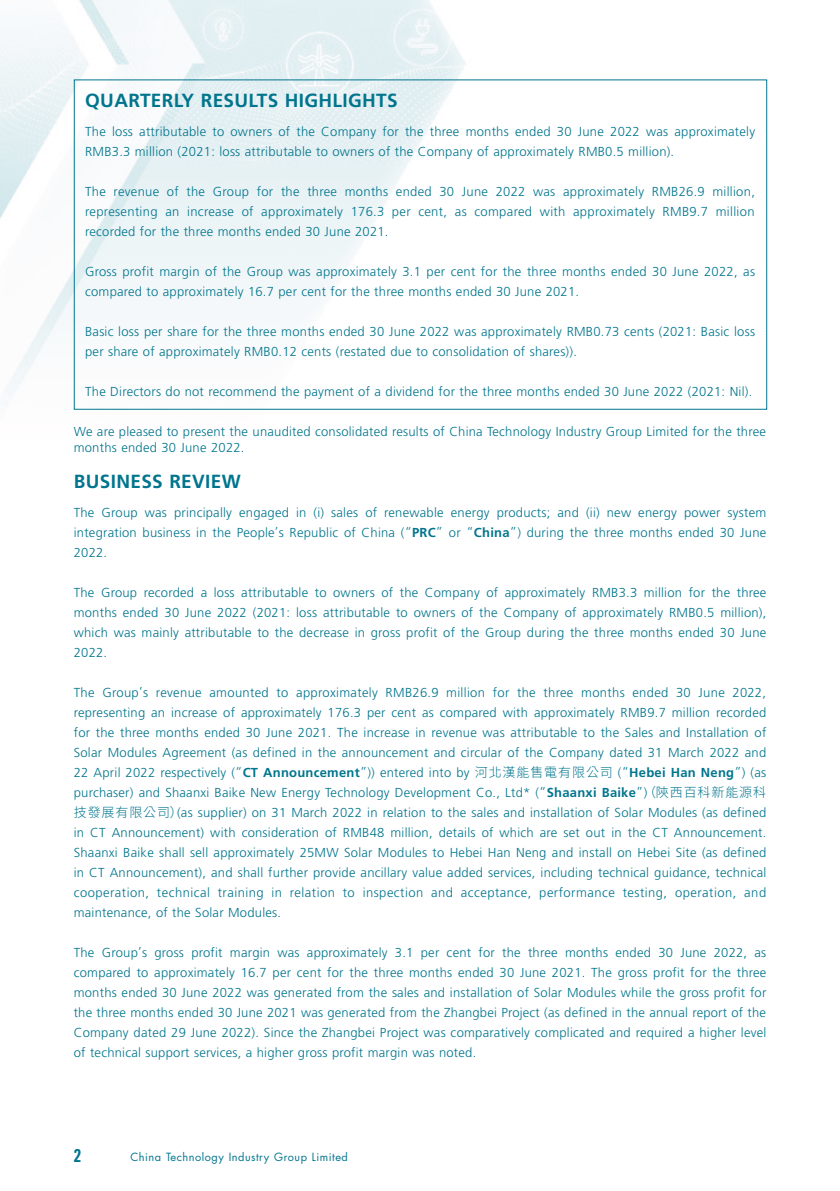
<style>
.page{position:relative;width:840px;height:1191px;background:#fff}
.page>*{position:absolute;margin:0;border:0;box-sizing:border-box;transform-origin:0 0}
.Heading_2{font:700 19px "Frutiger LT Std";letter-spacing:.02em;color:#00758d}
.t1{font:700 18px "URWDIN Cond";color:#00758d}
.Body_Text{font:300 13px/20px "Frutiger LT Std";letter-spacing:.02em;color:#00758d}
.t2{font:11px "Futura Std";letter-spacing:.045em;color:#00758d}
.s1{font-weight:700}
.s2{font-family:"Source Han Sans TC"}
</style>
<div class="page">
<img style="left:0;top:0;width:768px;height:410px">
<p class="Heading_2" style="left:85px;top:90px;width:314px">QUARTERLY RESULTS HIGHLIGHTS</p>
<p class="Body_Text" style="left:85px;top:122px;width:671px">The loss attributable to owners of the Company for the three months ended 30 June 2022 was approximately<br>RMB3.3 million (2021: loss attributable to owners of the Company of approximately RMB0.5 million).</p>
<p class="Body_Text" style="left:85px;top:182px;width:671px;text-align:justify">The revenue of the Group for the three months ended 30 June 2022 was approximately RMB26.9 million, representing an increase of approximately 176.3 per cent, as compared with approximately RMB9.7 million recorded for the three months ended 30 June 2021.</p>
<p class="Body_Text" style="left:85px;top:262px;width:671px">Gross profit margin of the Group was approximately 3.1 per cent for the three months ended 30 June 2022, as compared to approximately 16.7 per cent for the three months ended 30 June 2021.</p>
<p class="Body_Text" style="left:85px;top:322px;width:671px">Basic loss per share for the three months ended 30 June 2022 was approximately RMB0.73 cents (2021: Basic loss per share of approximately RMB0.12 cents (restated due to consolidation of shares)).</p>
<p class="Body_Text" style="left:85px;top:382px;width:668px">The Directors do not recommend the payment of a dividend for the three months ended 30 June 2022 (2021: Nil).</p>
<p class="Body_Text" style="left:74px;top:424px;width:693px;line-height:16px">We are pleased to present the unaudited consolidated results of China Technology Industry Group Limited for the three months ended 30 June 2022.</p>
<p class="Heading_2" style="left:74px;top:470px;width:168px">BUSINESS REVIEW</p>
<p class="Body_Text" style="left:74px;top:502px;width:693px;text-align:justify">The Group was principally engaged in (i) sales of renewable energy products; and (ii) new energy power system integration business in the People’s Republic of China (“<span class="s1">PRC</span>” or “<span class="s1">China</span>”) during the three months ended 30 June 2022.</p>
<p class="Body_Text" style="left:74px;top:582px;width:693px;text-align:justify">The Group recorded a loss attributable to owners of the Company of approximately RMB3.3 million for the three months ended 30 June 2022 (2021: loss attributable to owners of the Company of approximately RMB0.5 million), which was mainly attributable to the decrease in gross profit of the Group during the three months ended 30 June 2022.</p>
<p class="Body_Text" style="left:74px;top:682px;width:693px;text-align:justify">The Group’s revenue amounted to approximately RMB26.9 million for the three months ended 30 June 2022, representing an increase of approximately 176.3 per cent as compared with approximately RMB9.7 million recorded for the three months ended 30 June 2021. The increase in revenue was attributable to the Sales and Installation of Solar Modules Agreement (as defined in the announcement and circular of the Company dated 31 March 2022 and 22 April 2022 respectively (“<span class="s1">CT Announcement</span>”)) entered into by <span class="s2">河北漢能售電有限公司</span> (“<span class="s1">Hebei Han Neng</span>”) (as purchaser) and Shaanxi Baike New Energy Technology Development Co., Ltd* (“<span class="s1">Shaanxi Baike</span>”<span class="s2">（陝西百科新能源科</span></p>
<p class="Body_Text" style="left:74px;top:782px;width:693px;text-indent:569px">)<br><span class="s2">技發展有限公司）</span>(as supplier) on 31 March 2022 in relation to the sales and installation of Solar Modules (as defined in CT Announcement) with consideration of RMB48 million, details of which are set out in the CT Announcement.<br>Shaanxi Baike shall sell approximately 25MW Solar Modules to Hebei Han Neng and install on Hebei Site (as defined in CT Announcement), and shall further provide ancillary value added services, including technical guidance, technical cooperation, technical training in relation to inspection and acceptance, performance testing, operation, and maintenance, of the Solar Modules.</p>
<p class="Body_Text" style="left:74px;top:942px;width:693px;text-align:justify">The Group’s gross profit margin was approximately 3.1 per cent for the three months ended 30 June 2022, as compared to approximately 16.7 per cent for the three months ended 30 June 2021. The gross profit for the three months ended 30 June 2022 was generated from the sales and installation of Solar Modules while the gross profit for the three months ended 30 June 2021 was generated from the Zhangbei Project (as defined in the annual report of the Company dated 29 June 2022). Since the Zhangbei Project was comparatively complicated and required a higher level of technical support services, a higher gross profit margin was noted.</p>
<h2 class="t1" style="left:74px;top:1143px;width:9px">2</h2>
<p class="t2" style="left:130px;top:1150px;width:219px">China Technology Industry Group Limited</p>
</div>
